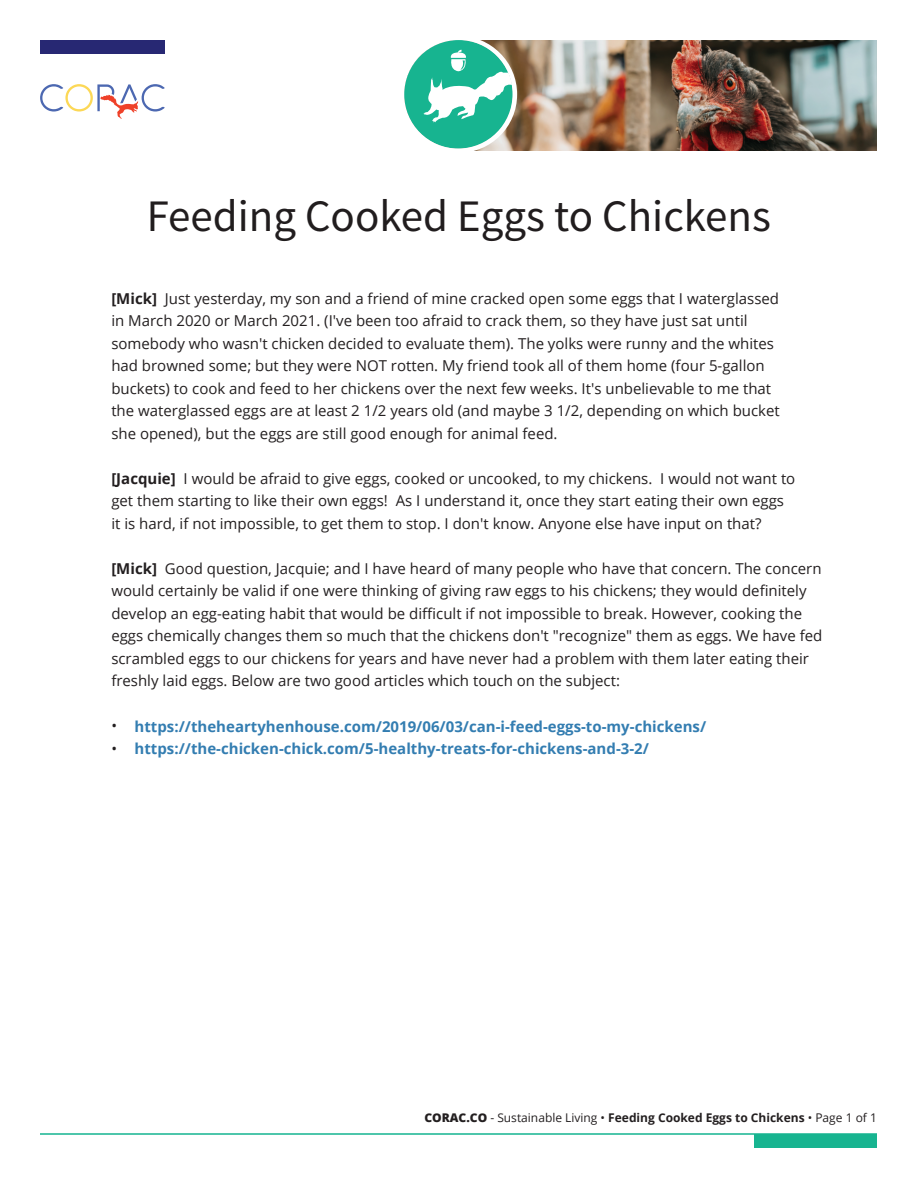
<style>
.page{position:relative;width:918px;height:1188px;background:#fff}
.page>*{position:absolute;margin:0;border:0;box-sizing:border-box;transform-origin:0 0}
.t1{font:45px "Source Sans Pro";color:#211d1e}
.t2{font:15px/22.5px "Open Sans";color:#231f20}
.t3{font:700 15px/22.5px "Open Sans";color:#337db1}
.t4{font:12px "Open Sans";color:#231f20}
.s1{font-weight:700}
.s2{font-weight:800}
</style>
<div class="page">
<img style="left:475px;top:40px;width:402px;height:111px">
<hr style="left:40px;top:1133px;width:837px;height:2px;background:#15b490">
<div style="left:400px;top:36px;width:117px;height:117px;background:#fff;border-radius:50%"></div>
<svg style="left:40px;top:84px;width:125px;height:35px"></svg>
<div style="left:40px;top:40px;width:125px;height:14px;background:#272873"></div>
<div style="left:755px;top:1134px;width:122px;height:14px;background:#17b490"></div>
<svg style="left:404px;top:40px;width:109px;height:109px"></svg>
<h1 class="t1" style="left:147px;top:188px;width:626px">Feeding Cooked Eggs to Chickens</h1>
<p class="t2" style="left:111px;top:286px;width:670px"><span class="s1">[Mick]</span> Just yesterday, my son and a friend of mine cracked open some eggs that I waterglassed in March 2020 or March 2021. (I've been too afraid to crack them, so they have just sat until somebody who wasn't chicken decided to evaluate them). The yolks were runny and the whites had browned some; but they were NOT rotten. My friend took all of them home (four 5-gallon buckets) to cook and feed to her chickens over the next few weeks. It's unbelievable to me that the waterglassed eggs are at least 2 1/2 years old (and maybe 3 1/2, depending on which bucket she opened), but the eggs are still good enough for animal feed.</p>
<p class="t2" style="left:111px;top:466px;width:686px"><span class="s1">[Jacquie]</span> I would be afraid to give eggs, cooked or uncooked, to my chickens. I would not want to get them starting to like their own eggs! As I understand it, once they start eating their own eggs it is hard, if not impossible, to get them to stop. I don't know. Anyone else have input on that?</p>
<p class="t2" style="left:111px;top:556px;width:713px"><span class="s1">[Mick]</span> Good question, Jacquie; and I have heard of many people who have that concern. The concern would certainly be valid if one were thinking of giving raw eggs to his chickens; they would definitely develop an egg-eating habit that would be difficult if not impossible to break. However, cooking the eggs chemically changes them so much that the chickens don't "recognize" them as eggs. We have fed scrambled eggs to our chickens for years and have never had a problem with them later eating their freshly laid eggs. Below are two good articles which touch on the subject:</p>
<p class="t2" style="left:111px;top:714px;width:7px">• •</p>
<p class="t3" style="left:135px;top:715px;width:573px">https://theheartyhenhouse.com/2019/06/03/can-i-feed-eggs-to-my-chickens/ https://the-chicken-chick.com/5-healthy-treats-for-chickens-and-3-2/</p>
<p class="t4" style="left:424px;top:1109px;width:454px"><span class="s2">CORAC.CO</span> - Sustainable Living • <span class="s1">Feeding Cooked Eggs to Chickens</span> • Page 1 of 1</p>
</div>
